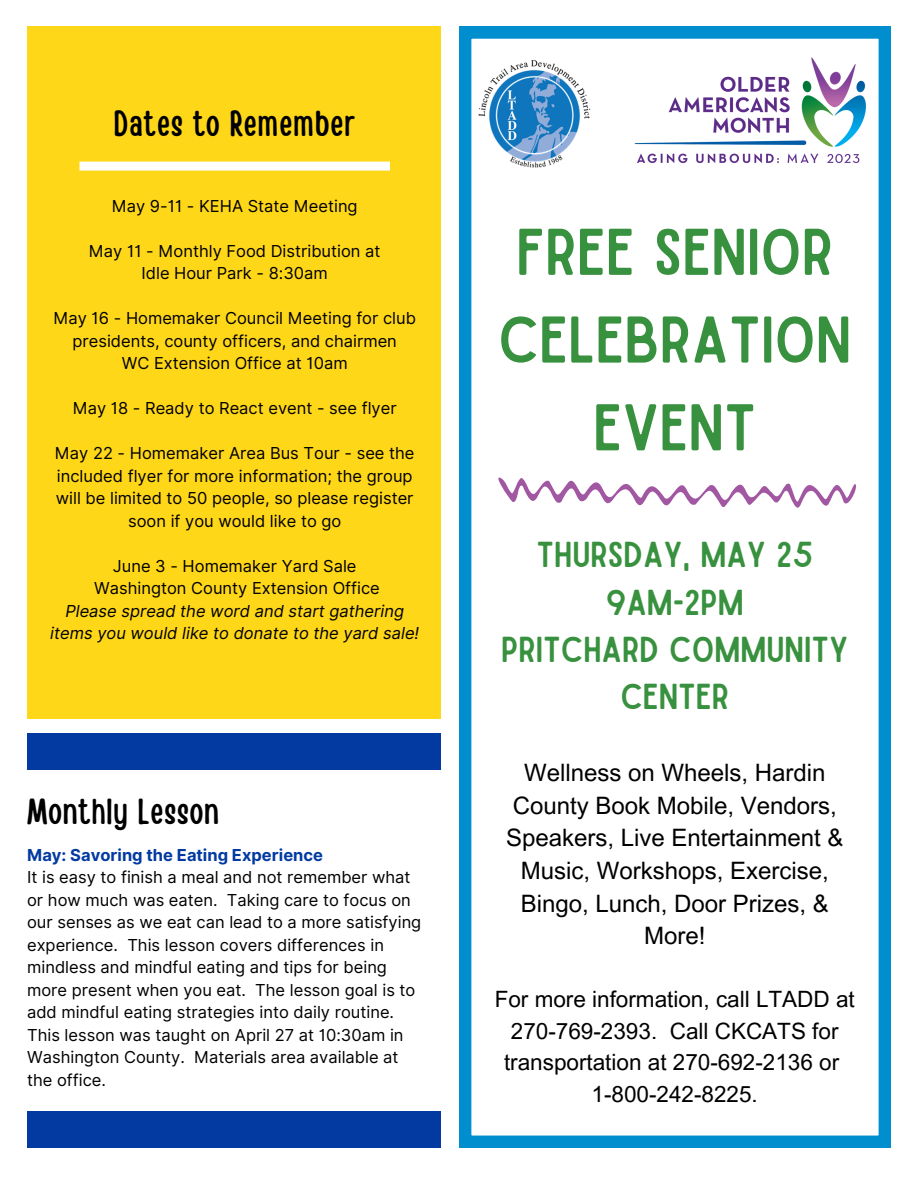
<style>
.page{position:relative;width:918px;height:1188px;background:#fff}
.page>*{position:absolute;margin:0;border:0;box-sizing:border-box;transform-origin:0 0}
.t1{font:63px/87.8px "Sailors";color:#38913e;text-align:center}
.t2{font:36px "Handy Casual Condensed";letter-spacing:.03em;color:#000}
.t3{font:34.5px/47.2px "Sailors";color:#38913e;text-align:center}
.t4{font:24px/32.7px "Arial MT Pro";color:#000;text-align:center}
.t5{font:22.5px/31.5px "Arial MT Pro";color:#000;text-align:center}
.t6{font:16.5px/22.5px "Inter";color:#000;text-align:center}
.t7{font:italic 16.5px/22.5px "Inter";color:#000;text-align:center}
.t8{font:700 16.5px "Inter";color:#023aa2}
</style>
<div class="page">
<div style="left:27px;top:26px;width:413px;height:693px;background:#ffd719"></div>
<div style="left:79px;top:162px;width:311px;height:9px;background:#fff"></div>
<svg style="left:459px;top:26px;width:432px;height:1122px"></svg>
<div style="left:27px;top:1111px;width:413px;height:37px;background:#023aa2"></div>
<img style="left:633px;top:54px;width:243px;height:116px">
<img style="left:473px;top:54px;width:122px;height:121px">
<div style="left:27px;top:733px;width:413px;height:37px;background:#023aa2"></div>
<svg style="left:491px;top:466px;width:367px;height:61px"></svg>
<h2 class="t2" style="left:114px;top:100px;width:243px">Dates to Remember</h2>
<p class="t6" style="left:112px;top:195px;width:247px">May 9-11 - KEHA State Meeting</p>
<p class="t6" style="left:89px;top:240px;width:293px">May 11 - Monthly Food Distribution at<br>Idle Hour Park - 8:30am</p>
<p class="t6" style="left:53px;top:307px;width:364px">May 16 - Homemaker Council Meeting for club presidents, county officers, and chairmen<br>WC Extension Office at 10am</p>
<p class="t6" style="left:73px;top:397px;width:326px">May 18 - Ready to React event - see flyer</p>
<p class="t6" style="left:55px;top:442px;width:361px">May 22 - Homemaker Area Bus Tour - see the included flyer for more information; the group will be limited to 50 people, so please register soon if you would like to go</p>
<p class="t6" style="left:94px;top:555px;width:287px">June 3 - Homemaker Yard Sale<br>Washington County Extension Office</p>
<p class="t7" style="left:50px;top:600px;width:371px">Please spread the word and start gathering items you would like to donate to the yard sale!</p>
<h2 class="t2" style="left:27px;top:788px;width:193px">Monthly Lesson</h2>
<p class="t8" style="left:27px;top:845px;width:297px">May: Savoring the Eating Experience</p>
<p class="t6" style="left:27px;top:866px;width:396px;text-align:left">It is easy to finish a meal and not remember what or how much was eaten. Taking care to focus on our senses as we eat can lead to a more satisfying experience. This lesson covers differences in mindless and mindful eating and tips for being more present when you eat. The lesson goal is to add mindful eating strategies into daily routine.<br>This lesson was taught on April 27 at 10:30am in Washington County. Materials area available at the office.</p>
<h1 class="t1" style="left:498px;top:211px;width:355px">FREE SENIOR<br>CELEBRATION<br>EVENT</h1>
<h3 class="t3" style="left:501px;top:533px;width:349px">THURSDAY, MAY 25<br>9AM-2PM<br>PRITCHARD COMMUNITY<br>CENTER</h3>
<h3 class="t4" style="left:506px;top:759px;width:339px">Wellness on Wheels, Hardin<br>County Book Mobile, Vendors,<br>Speakers, Live Entertainment &amp;<br>Music, Workshops, Exercise,<br>Bingo, Lunch, Door Prizes, &amp;<br>More!</h3>
<h3 class="t5" style="left:495px;top:986px;width:362px">For more information, call LTADD at<br>270-769-2393. Call CKCATS for transportation at 270-692-2136 or<br>1-800-242-8225.</h3>
</div>
